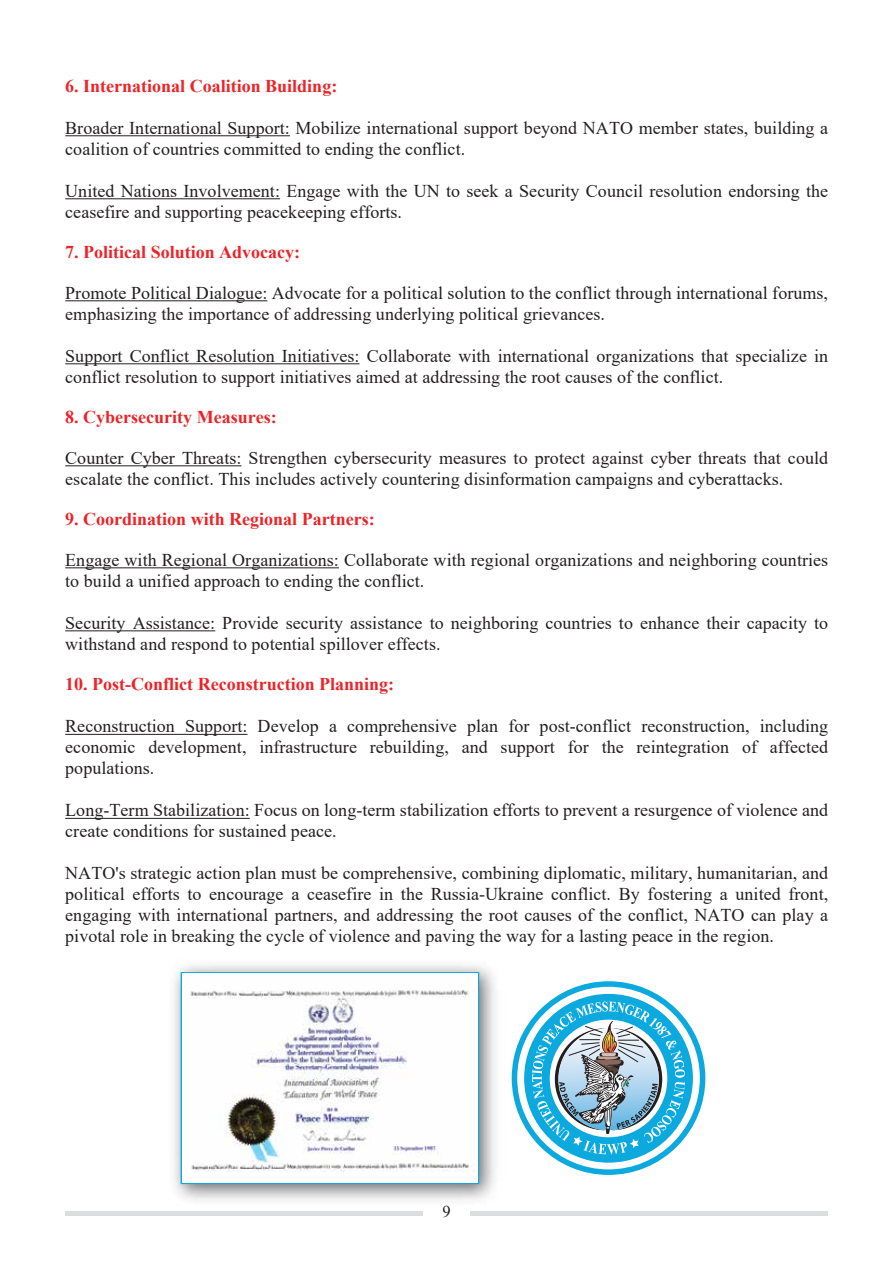
<style>
.page{position:relative;width:893px;height:1263px;background:#fff}
.page>*{position:absolute;margin:0;border:0;box-sizing:border-box;transform-origin:0 0}
.t1{font:18px/21px "Times New Roman";letter-spacing:.005em;color:#231f20}
.t2{font:700 18px "Times New Roman";color:#ec2327}
.t3{font:16.5px "Times New Roman";color:#231f20}
</style>
<div class="page">
<hr style="left:65px;top:135px;width:225px;height:1px;background:#231f20">
<hr style="left:65px;top:198px;width:215px;height:1px;background:#231f20">
<hr style="left:65px;top:300px;width:202px;height:1px;background:#231f20">
<hr style="left:65px;top:363px;width:295px;height:1px;background:#231f20">
<hr style="left:65px;top:465px;width:177px;height:1px;background:#231f20">
<hr style="left:65px;top:567px;width:274px;height:1px;background:#231f20">
<hr style="left:65px;top:630px;width:150px;height:1px;background:#231f20">
<hr style="left:65px;top:734px;width:183px;height:1px;background:#231f20">
<hr style="left:65px;top:818px;width:185px;height:1px;background:#231f20">
<svg style="left:512px;top:981px;width:193px;height:194px"></svg>
<img style="left:174px;top:965px;width:321px;height:236px">
<div style="left:181px;top:972px;width:298px;height:212px;border:3px solid #0ca9de"></div>
<img style="left:182px;top:973px;width:296px;height:209px">
<hr style="left:65px;top:1211px;width:357px;height:4px;background:#dcddde">
<hr style="left:471px;top:1211px;width:357px;height:4px;background:#dcddde">
<p class="t2" style="left:65px;top:73px;width:274px">6. International Coalition Building:</p>
<p class="t1" style="left:65px;top:117px;width:764px">Broader International Support: Mobilize international support beyond NATO member states, building a coalition of countries committed to ending the conflict.</p>
<p class="t1" style="left:65px;top:180px;width:764px">United Nations Involvement: Engage with the UN to seek a Security Council resolution endorsing the ceasefire and supporting peacekeeping efforts.</p>
<p class="t2" style="left:65px;top:239px;width:237px">7. Political Solution Advocacy:</p>
<p class="t1" style="left:65px;top:282px;width:764px">Promote Political Dialogue: Advocate for a political solution to the conflict through international forums, emphasizing the importance of addressing underlying political grievances.</p>
<p class="t1" style="left:65px;top:345px;width:764px">Support Conflict Resolution Initiatives: Collaborate with international organizations that specialize in conflict resolution to support initiatives aimed at addressing the root causes of the conflict.</p>
<p class="t2" style="left:65px;top:404px;width:213px">8. Cybersecurity Measures:</p>
<p class="t1" style="left:65px;top:447px;width:764px">Counter Cyber Threats: Strengthen cybersecurity measures to protect against cyber threats that could escalate the conflict. This includes actively countering disinformation campaigns and cyberattacks.</p>
<p class="t2" style="left:65px;top:506px;width:311px">9. Coordination with Regional Partners:</p>
<p class="t1" style="left:65px;top:549px;width:764px">Engage with Regional Organizations: Collaborate with regional organizations and neighboring countries to build a unified approach to ending the conflict.</p>
<p class="t1" style="left:65px;top:612px;width:764px">Security Assistance: Provide security assistance to neighboring countries to enhance their capacity to withstand and respond to potential spillover effects.</p>
<p class="t2" style="left:65px;top:671px;width:330px">10. Post-Conflict Reconstruction Planning:</p>
<p class="t1" style="left:65px;top:715px;width:764px;text-align:justify">Reconstruction Support: Develop a comprehensive plan for post-conflict reconstruction, including economic development, infrastructure rebuilding, and support for the reintegration of affected populations.</p>
<p class="t1" style="left:65px;top:799px;width:764px">Long-Term Stabilization: Focus on long-term stabilization efforts to prevent a resurgence of violence and create conditions for sustained peace.</p>
<p class="t1" style="left:65px;top:862px;width:764px;text-align:justify">NATO's strategic action plan must be comprehensive, combining diplomatic, military, humanitarian, and political efforts to encourage a ceasefire in the Russia-Ukraine conflict. By fostering a united front, engaging with international partners, and addressing the root causes of the conflict, NATO can play a pivotal role in breaking the cycle of violence and paving the way for a lasting peace in the region.</p>
<p class="t3" style="left:443px;top:1200px;width:10px">9</p>
</div>
